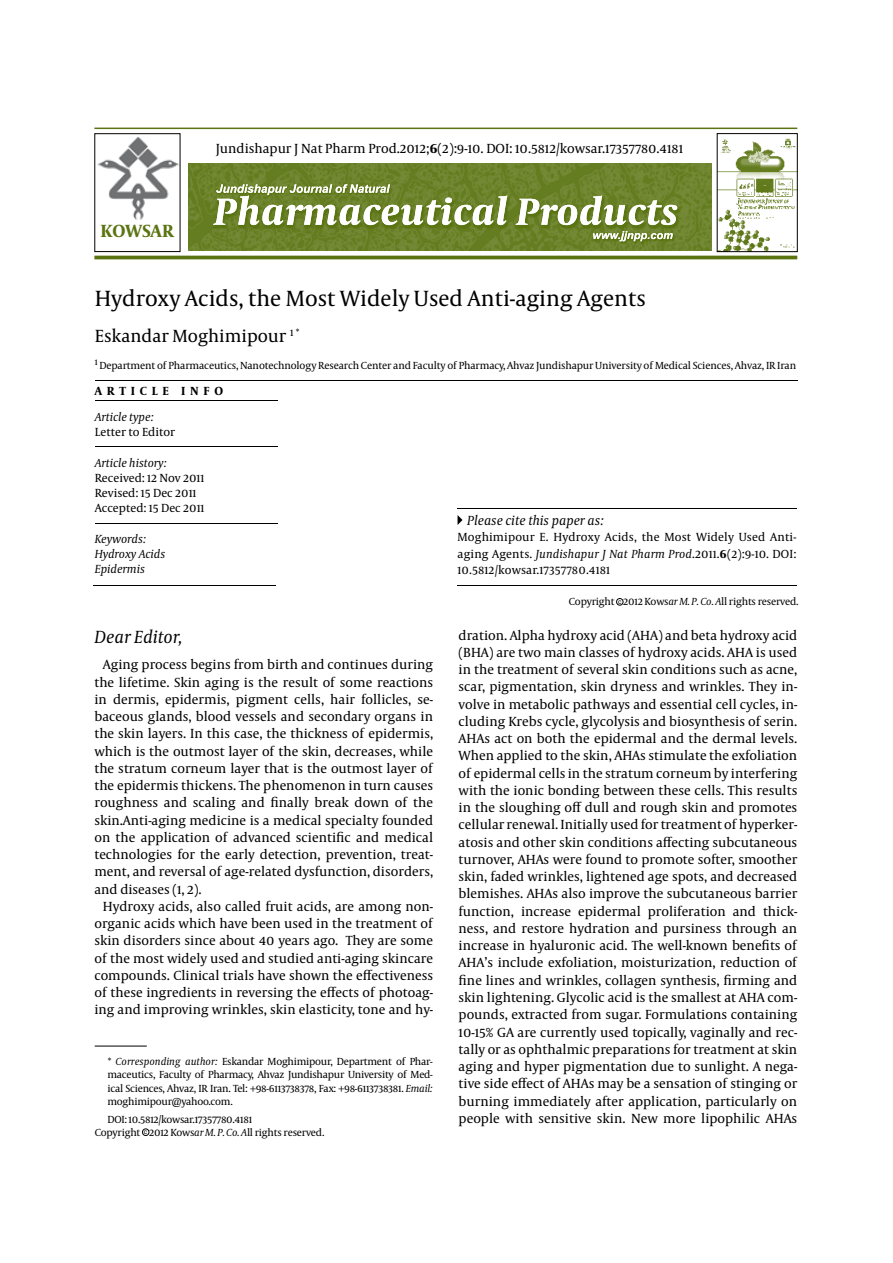
<style>
.page{position:relative;width:893px;height:1263px;background:#fff}
.page>*{position:absolute;margin:0;border:0;box-sizing:border-box;transform-origin:0 0}
.t1{font:22.5px "Capitolium News";color:#000}
.t2{font:18px "Capitolium News";color:#000}
.t3{font:italic 18px "Capitolium News";color:#000}
.t4{font:700 18px "Capitolium News";color:#5a7411}
.t5{font:13.5px/17.2px "Capitolium News";color:#000;text-align:justify}
.t6{font:italic 13.5px "Capitolium News";color:#000}
.t7{font:12px/15px "Capitolium News";color:#000}
.t8{font:italic 12px/15px "Capitolium News";color:#000}
.t9{font:700 12px "Capitolium News";letter-spacing:.4em;color:#000}
.t10{font:10.5px/13.5px "Capitolium News";letter-spacing:-.02em;color:#000;text-align:justify}
.s1{font-weight:700}
.s2{font-style:italic}
</style>
<div class="page">
<img style="left:97px;top:137px;width:81px;height:83px">
<div style="left:94px;top:133px;width:86px;height:119px;border:1px solid #000"></div>
<hr style="left:94px;top:256px;width:703px;height:3px;background:#5a7411">
<hr style="left:94px;top:128px;width:703px;height:1px;background:#5a7411">
<img style="left:719px;top:138px;width:77px;height:112px">
<div style="left:717px;top:133px;width:81px;height:119px;border:1px solid #000"></div>
<img style="left:188px;top:164px;width:523px;height:86px">
<hr style="left:95px;top:1046px;width:52px;height:1px;background:#000">
<div style="left:142px;top:1128px;width:7px;height:8px;border:1px solid #000;border-radius:50%"></div>
<hr style="left:95px;top:380px;width:702px;height:1px;background:#000">
<hr style="left:95px;top:523px;width:182px;height:1px;background:#000">
<hr style="left:95px;top:447px;width:182px;height:1px;background:#000">
<hr style="left:95px;top:401px;width:182px;height:1px;background:#000">
<div style="left:616px;top:598px;width:7px;height:7px;border:1px solid #000;border-radius:50%"></div>
<hr style="left:94px;top:585px;width:182px;height:1px;background:#000">
<svg style="left:458px;top:515px;width:4px;height:10px"></svg>
<hr style="left:458px;top:585px;width:339px;height:1px;background:#000">
<hr style="left:458px;top:508px;width:339px;height:1px;background:#000">
<h2 class="t4" style="left:100px;top:221px;width:75px">KOWSAR</h2>
<p class="t5" style="left:216px;top:140px;width:469px">Jundishapur J Nat Pharm Prod.2012;<span class="s1">6</span>(2):9-10. DOI: 10.5812/kowsar.17357780.4181</p>
<h1 class="t1" style="left:95px;top:286px;width:553px">Hydroxy Acids, the Most Widely Used Anti-aging Agents</h1>
<h2 class="t2" style="left:95px;top:326px;width:206px">Eskandar Moghimipour <sup>1</sup> <sup>*</sup></h2>
<p class="t10" style="left:95px;top:359px;width:703px"><sup>1</sup> Department of Pharmaceutics, Nanotechnology Research Center and Faculty of Pharmacy, Ahvaz Jundishapur University of Medical Sciences, Ahvaz, IR Iran</p>
<p class="t9" style="left:95px;top:384px;width:130px">ARTICLE INFO</p>
<p class="t8" style="left:95px;top:409px;width:61px">Article type:</p>
<p class="t7" style="left:95px;top:424px;width:82px">Letter to Editor</p>
<p class="t8" style="left:95px;top:455px;width:74px">Article history:</p>
<p class="t7" style="left:95px;top:470px;width:111px">Received: 12 Nov 2011<br>Revised: 15 Dec 2011<br>Accepted: 15 Dec 2011</p>
<p class="t8" style="left:95px;top:531px;width:72px">Keywords:<br>Hydroxy Acids<br>Epidermis</p>
<h2 class="t3" style="left:94px;top:627px;width:89px">Dear Editor,</h2>
<p class="t5" style="left:94px;top:656px;width:340px;text-indent:9px">Aging process begins from birth and continues during the lifetime. Skin aging is the result of some reactions in dermis, epidermis, pigment cells, hair follicles, se&shy;baceous glands, blood vessels and secondary organs in the skin layers. In this case, the thickness of epidermis, which is the outmost layer of the skin, decreases, while the stratum corneum layer that is the outmost layer of the epidermis thickens. The phenomenon in turn causes roughness and scaling and finally break down of the skin.Anti-aging medicine is a medical specialty founded on the application of advanced scientific and medical technologies for the early detection, prevention, treat&shy;ment, and reversal of age-related dysfunction, disorders, and diseases (1, 2).</p>
<p class="t5" style="left:94px;top:898px;width:340px;text-indent:9px">Hydroxy acids, also called fruit acids, are among non&shy;organic acids which have been used in the treatment of skin disorders since about 40 years ago. They are some of the most widely used and studied anti-aging skincare compounds. Clinical trials have shown the effectiveness of these ingredients in reversing the effects of photoag&shy;ing and improving wrinkles, skin elasticity, tone and hy-</p>
<p class="t10" style="left:107px;top:1054px;width:327px">* <span class="s2">Corresponding author:</span> Eskandar Moghimipour, Department of Phar&shy;maceutics, Faculty of Pharmacy, Ahvaz Jundishapur University of Med&shy;ical Sciences, Ahvaz, IR Iran. Tel: +98-6113738378, Fax: +98-6113738381. <span class="s2">Email: </span>moghimipour@yahoo.com.</p>
<p class="t10" style="left:95px;top:1113px;width:231px;line-height:12.6px;text-indent:13px">DOI: 10.5812/kowsar.17357780.4181<br>Copyright <sup>c</sup> 2012 Kows<span class="s2">ar M. P. Co. A</span>ll rights reserved.</p>
<p class="t6" style="left:467px;top:513px;width:138px">Please cite this paper as:</p>
<p class="t7" style="left:458px;top:529px;width:340px;line-height:16.5px;text-align:justify">Moghimipour E. Hydroxy Acids, the Most Widely Used Anti&shy;aging Agents. <span class="s2">Jundishapur J Nat Pharm Prod</span>.2011.<span class="s1">6</span>(2):9-10. DOI:<br>10.5812/kowsar.17357780.4181</p>
<p class="t10" style="left:569px;top:595px;width:231px">Copyright <sup>c</sup> 2012 Kows<span class="s2">ar M. P. Co. A</span>ll rights reserved.</p>
<p class="t5" style="left:459px;top:627px;width:340px">dration. Alpha hydroxy acid (AHA) and beta hydroxy acid (BHA) are two main classes of hydroxy acids. AHA is used in the treatment of several skin conditions such as acne, scar, pigmentation, skin dryness and wrinkles. They in&shy;volve in metabolic pathways and essential cell cycles, in&shy;cluding Krebs cycle, glycolysis and biosynthesis of serin.<br>AHAs act on both the epidermal and the dermal levels.<br>When applied to the skin, AHAs stimulate the exfoliation of epidermal cells in the stratum corneum by interfering with the ionic bonding between these cells. This results in the sloughing off dull and rough skin and promotes cellular renewal. Initially used for treatment of hyperker&shy;atosis and other skin conditions affecting subcutaneous turnover, AHAs were found to promote softer, smoother skin, faded wrinkles, lightened age spots, and decreased blemishes. AHAs also improve the subcutaneous barrier function, increase epidermal proliferation and thick&shy;ness, and restore hydration and pursiness through an increase in hyaluronic acid. The well-known benefits of AHA’s include exfoliation, moisturization, reduction of fine lines and wrinkles, collagen synthesis, firming and skin lightening. Glycolic acid is the smallest at AHA com&shy;pounds, extracted from sugar. Formulations containing 10-15% GA are currently used topically, vaginally and rec&shy;tally or as ophthalmic preparations for treatment at skin aging and hyper pigmentation due to sunlight. A nega&shy;tive side effect of AHAs may be a sensation of stinging or burning immediately after application, particularly on people with sensitive skin. New more lipophilic AHAs</p>
</div>
